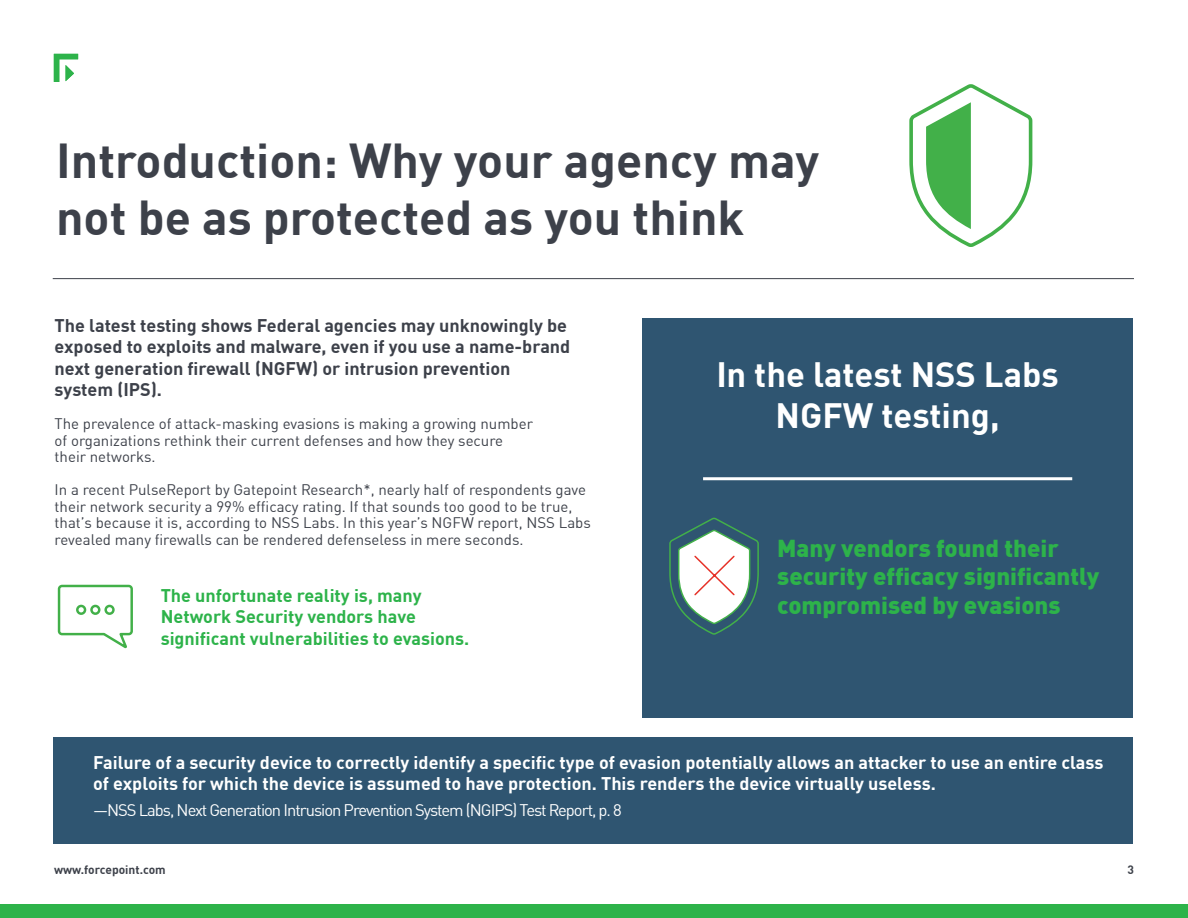
<style>
.page{position:relative;width:1188px;height:918px;background:#fff}
.page>*{position:absolute;margin:0;border:0;box-sizing:border-box;transform-origin:0 0}
.t1{font:700 48px/57.6px "DIN Offc Pro";color:#3d414a}
.t2{font:700 34.5px/41.4px "DIN Offc Pro";color:#fff;text-align:center}
.t3{font:900 24px/28.8px "DIN Offc Pro";color:#2db34a}
.t4{font:700 18px/21.6px "DIN Offc Pro";color:#fff}
.t5{font:700 18px/21.6px "DIN Offc Pro";color:#3d414a}
.t6{font:700 18px/21.6px "DIN Offc Pro";color:#2db34a}
.t7{font:16.5px "DIN Offc Pro";letter-spacing:-.06em;color:#fff}
.t8{font:15px/16.5px "DIN Offc Pro";color:#3d414a}
.t9{font:700 12px "DIN Offc Pro";color:#3d414a}
</style>
<div class="page">
<div style="left:0;top:904px;width:1188px;height:14px;background:#2db34a"></div>
<div style="left:643px;top:318px;width:490px;height:400px;background:#2f5571"></div>
<div style="left:53px;top:737px;width:1080px;height:107px;background:#2f5571"></div>
<svg style="left:54px;top:54px;width:24px;height:28px"></svg>
<svg style="left:909px;top:84px;width:124px;height:163px"></svg>
<svg style="left:57px;top:584px;width:76px;height:65px"></svg>
<hr style="left:53px;top:278px;width:1081px;height:1px;background:#3d414a">
<hr style="left:703px;top:477px;width:369px;height:3px;background:#fff">
<svg style="left:669px;top:517px;width:90px;height:118px"></svg>
<h1 class="t1" style="left:56px;top:129px;width:765px">Introduction: Why your agency may not be as protected as you think</h1>
<p class="t5" style="left:55px;top:313px;width:517px">The latest testing shows Federal agencies may unknowingly be exposed to exploits and malware, even if you use a name-brand next generation firewall (NGFW) or intrusion prevention system (IPS).</p>
<p class="t8" style="left:55px;top:415px;width:480px">The prevalence of attack-masking evasions is making a growing number of organizations rethink their current defenses and how they secure their networks.</p>
<p class="t8" style="left:55px;top:481px;width:538px">In a recent PulseReport by Gatepoint Research*, nearly half of respondents gave their network security a 99% efficacy rating. If that sounds too good to be true, that’s because it is, according to NSS Labs. In this year’s NGFW report, NSS Labs revealed many firewalls can be rendered defenseless in mere seconds.</p>
<p class="t6" style="left:161px;top:583px;width:310px">The unfortunate reality is, many<br>Network Security vendors have significant vulnerabilities to evasions.</p>
<h2 class="t2" style="left:717px;top:352px;width:344px">In the latest NSS Labs<br>NGFW testing,</h2>
<h3 class="t3" style="left:777px;top:532px;width:324px">Many vendors found their security efficacy significantly compromised by evasions</h3>
<p class="t4" style="left:93px;top:750px;width:1012px">Failure of a security device to correctly identify a specific type of evasion potentially allows an attacker to use an entire class of exploits for which the device is assumed to have protection. This renders the device virtually useless.</p>
<p class="t7" style="left:93px;top:797px;width:530px">—NSS Labs, Next Generation Intrusion Prevention System (NGIPS) Test Report, p. 8</p>
<p class="t9" style="left:54px;top:861px;width:113px">www.forcepoint.com</p>
<p class="t9" style="left:1127px;top:861px;width:8px">3</p>
</div>
